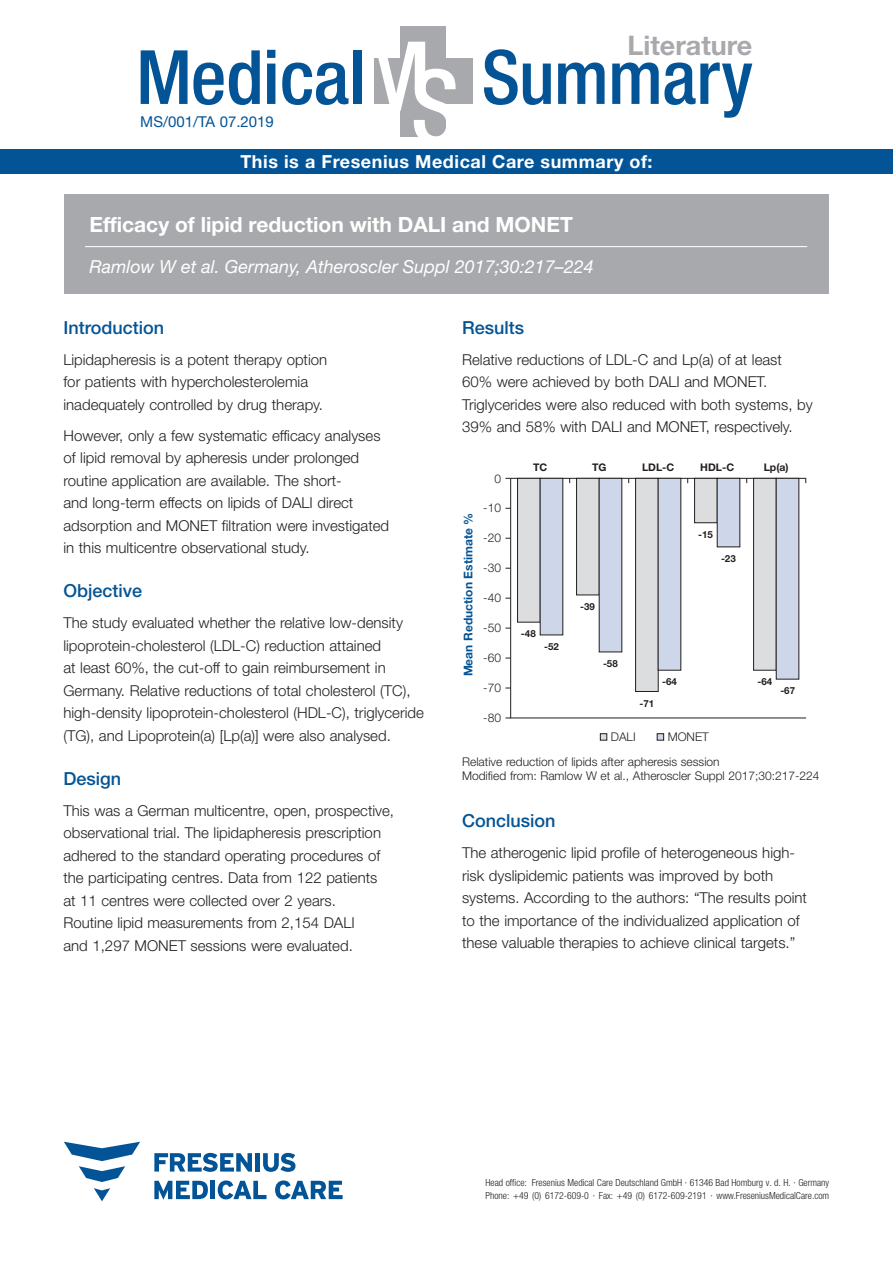
<style>
.page{position:relative;width:893px;height:1263px;background:#fff}
.page>*{position:absolute;margin:0;border:0;box-sizing:border-box;transform-origin:0 0}
.t1{font:500 condensed 75px "Helvetica Neue LT";letter-spacing:-.01em;color:#035496}
.t2{font:700 27px "Helvetica Neue LT";color:#a8a9ad}
.t3{font:700 21px "Helvetica Neue LT";color:#fff}
.t4{font:italic 18px "Helvetica Neue LT";color:#fff}
.t5{font:500 18px "Helvetica Neue LT";color:#035496}
.t6{font:700 18px "Helvetica Neue LT";letter-spacing:.03em;color:#fff}
.t7{font:300 15px/22.5px "Helvetica Neue LT";color:#231f20}
.t8{font:15px "Helvetica Neue LT";color:#035496}
.t9{font:300 12px "Helvetica Neue LT";color:#231f20}
.t10{font:700 12px "Helvetica Neue LT";color:#035496}
.t11{font:700 10.5px "Helvetica Neue LT";color:#231f20}
.t12{font:300 condensed 9.75px/13.2px "Helvetica Neue LTCE";color:#231f20}
.t13{font:700 9.75px "Helvetica Neue LT";color:#231f20}
</style>
<div class="page">
<div style="left:0;top:149px;width:893px;height:24px;background:#035496"></div>
<div style="left:400px;top:26px;width:46px;height:110px;background:#a8a9ad"></div>
<div style="left:374px;top:58px;width:99px;height:46px;background:#a8a9ad"></div>
<svg style="left:378px;top:42px;width:78px;height:94px"></svg>
<div style="left:64px;top:195px;width:764px;height:99px;background:#a8a9ad"></div>
<hr style="left:85px;top:246px;width:722px;height:1px;background:#fff">
<svg style="left:94px;top:1188px;width:16px;height:13px"></svg>
<svg style="left:64px;top:1142px;width:76px;height:40px"></svg>
<div style="left:210px;top:1181px;width:5px;height:18px;background:#035496"></div>
<svg style="left:218px;top:1180px;width:48px;height:19px"></svg>
<svg style="left:275px;top:1180px;width:68px;height:19px"></svg>
<svg style="left:154px;top:1181px;width:54px;height:19px"></svg>
<svg style="left:154px;top:1153px;width:98px;height:19px"></svg>
<div style="left:255px;top:1153px;width:5px;height:18px;background:#035496"></div>
<svg style="left:263px;top:1153px;width:32px;height:19px"></svg>
<hr style="left:510px;top:478px;width:1px;height:240px;background:#231f20">
<hr style="left:505px;top:478px;width:301px;height:1px;background:#231f20">
<hr style="left:505px;top:718px;width:301px;height:1px;background:#231f20">
<div style="left:600px;top:734px;width:7px;height:6px;background:#dcdddf"></div>
<div style="left:600px;top:733px;width:7px;height:7px;border:1px solid #231f20"></div>
<div style="left:657px;top:734px;width:7px;height:6px;background:#ced7e9"></div>
<div style="left:657px;top:733px;width:7px;height:7px;border:1px solid #231f20"></div>
<div style="left:518px;top:478px;width:22px;height:144px;background:#dcdddf"></div>
<div style="left:517px;top:478px;width:24px;height:144px;border:1px solid #231f20"></div>
<div style="left:540px;top:478px;width:23px;height:157px;background:#ced7e9"></div>
<div style="left:577px;top:478px;width:22px;height:117px;background:#dcdddf"></div>
<div style="left:576px;top:478px;width:24px;height:117px;border:1px solid #231f20"></div>
<div style="left:599px;top:478px;width:23px;height:174px;background:#ced7e9"></div>
<div style="left:599px;top:478px;width:23px;height:174px;border:1px solid #231f20"></div>
<div style="left:695px;top:478px;width:22px;height:45px;background:#dcdddf"></div>
<div style="left:694px;top:478px;width:24px;height:45px;border:1px solid #231f20"></div>
<div style="left:717px;top:478px;width:23px;height:69px;background:#ced7e9"></div>
<div style="left:717px;top:478px;width:23px;height:69px;border:1px solid #231f20"></div>
<div style="left:754px;top:478px;width:22px;height:192px;background:#dcdddf"></div>
<div style="left:753px;top:478px;width:24px;height:193px;border:1px solid #231f20"></div>
<div style="left:776px;top:478px;width:23px;height:201px;background:#ced7e9"></div>
<div style="left:776px;top:478px;width:23px;height:201px;border:1px solid #231f20"></div>
<div style="left:636px;top:478px;width:22px;height:213px;background:#dcdddf"></div>
<div style="left:635px;top:478px;width:24px;height:214px;border:1px solid #231f20"></div>
<div style="left:658px;top:478px;width:23px;height:192px;background:#ced7e9"></div>
<div style="left:658px;top:478px;width:23px;height:193px;border:1px solid #231f20"></div>
<h2 class="t2" style="left:627px;top:28px;width:127px">Literature</h2>
<h1 class="t1" style="left:136px;top:33px;width:231px">Medical</h1>
<h1 class="t1" style="left:482px;top:33px;width:273px">Summary</h1>
<p class="t8" style="left:140px;top:112px;width:135px">MS/001/TA 07.2019</p>
<p class="t6" style="left:240px;top:151px;width:414px">This is a Fresenius Medical Care summary of:</p>
<p class="t3" style="left:90px;top:212px;width:485px">Efficacy of lipid reduction with DALI and MONET</p>
<p class="t4" style="left:90px;top:255px;width:506px">Ramlow W et al. Germany, Atheroscler Suppl 2017;30:217–224</p>
<p class="t5" style="left:63px;top:316px;width:102px">Introduction</p>
<p class="t7" style="left:63px;top:348px;width:265px">Lipidapheresis is a potent therapy option for patients with hypercholesterolemia inadequately controlled by drug therapy.</p>
<p class="t7" style="left:63px;top:424px;width:327px">However, only a few systematic efficacy analyses of lipid removal by apheresis under prolonged routine application are available. The short-<br>and long-term effects on lipids of DALI direct adsorption and MONET filtration were investigated in this multicentre observational study.</p>
<p class="t5" style="left:63px;top:580px;width:80px">Objective</p>
<p class="t7" style="left:63px;top:611px;width:362px">The study evaluated whether the relative low-density lipoprotein-cholesterol (LDL-C) reduction attained<br>at least 60%, the cut-off to gain reimbursement in Germany. Relative reductions of total cholesterol (TC), high-density lipoprotein-cholesterol (HDL-C), triglyceride (TG), and Lipoprotein(a) [Lp(a)] were also analysed.</p>
<p class="t5" style="left:63px;top:767px;width:59px">Design</p>
<p class="t7" style="left:63px;top:799px;width:332px">This was a German multicentre, open, prospective, observational trial. The lipidapheresis prescription adhered to the standard operating procedures of the participating centres. Data from 122 patients<br>at 11 centres were collected over 2 years.<br>Routine lipid measurements from 2,154 DALI<br>and 1,297 MONET sessions were evaluated.</p>
<p class="t5" style="left:462px;top:316px;width:64px">Results</p>
<p class="t7" style="left:462px;top:348px;width:352px">Relative reductions of LDL-C and Lp(a) of at least 60% were achieved by both DALI and MONET.<br>Triglycerides were also reduced with both systems, by 39% and 58% with DALI and MONET, respectively.</p>
<p class="t10" style="left:461px;top:676px;width:165px;rotate:-90deg">Mean Reduction Estimate %</p>
<p class="t9" style="left:494px;top:471px;width:8px">0</p>
<p class="t9" style="left:483px;top:501px;width:19px">-10</p>
<p class="t9" style="left:483px;top:531px;width:19px">-20</p>
<p class="t9" style="left:483px;top:561px;width:19px">-30</p>
<p class="t9" style="left:483px;top:591px;width:19px">-40</p>
<p class="t9" style="left:483px;top:621px;width:19px">-50</p>
<p class="t9" style="left:483px;top:650px;width:19px">-60</p>
<p class="t9" style="left:483px;top:680px;width:19px">-70</p>
<p class="t9" style="left:483px;top:710px;width:19px">-80</p>
<p class="t11" style="left:533px;top:461px;width:16px">TC</p>
<p class="t13" style="left:521px;top:628px;width:16px">-48</p>
<p class="t13" style="left:544px;top:641px;width:16px">-52</p>
<p class="t11" style="left:592px;top:461px;width:16px">TG</p>
<p class="t11" style="left:642px;top:461px;width:34px">LDL-C</p>
<p class="t11" style="left:700px;top:461px;width:35px">HDL-C</p>
<p class="t11" style="left:764px;top:461px;width:26px">Lp(a)</p>
<p class="t13" style="left:580px;top:600px;width:16px">-39</p>
<p class="t13" style="left:698px;top:528px;width:16px">-15</p>
<p class="t13" style="left:721px;top:552px;width:16px">-23</p>
<p class="t13" style="left:603px;top:657px;width:16px">-58</p>
<p class="t13" style="left:640px;top:697px;width:16px">-71</p>
<p class="t13" style="left:662px;top:676px;width:16px">-64</p>
<p class="t9" style="left:611px;top:729px;width:26px">DALI</p>
<p class="t9" style="left:668px;top:729px;width:43px">MONET</p>
<p class="t13" style="left:758px;top:676px;width:16px">-64</p>
<p class="t13" style="left:780px;top:685px;width:16px">-67</p>
<p class="t9" style="left:462px;top:754px;width:259px">Relative reduction of lipids after apheresis session</p>
<p class="t9" style="left:462px;top:769px;width:359px">Modified from: Ramlow W et al., Atheroscler Suppl 2017;30:217-224</p>
<p class="t5" style="left:462px;top:810px;width:95px">Conclusion</p>
<p class="t7" style="left:462px;top:841px;width:346px">The atherogenic lipid profile of heterogeneous high&shy;risk dyslipidemic patients was improved by both systems. According to the authors: “The results point to the importance of the individualized application of these valuable therapies to achieve clinical targets.”</p>
<p class="t12" style="left:485px;top:1176px;width:345px">Head office: Fresenius Medical Care Deutschland GmbH · 61346 Bad Homburg v. d. H. · Germany<br>Phone: +49 (0) 6172-609-0 · Fax: +49 (0) 6172-609-2191 · www.FreseniusMedicalCare.com</p>
</div>
